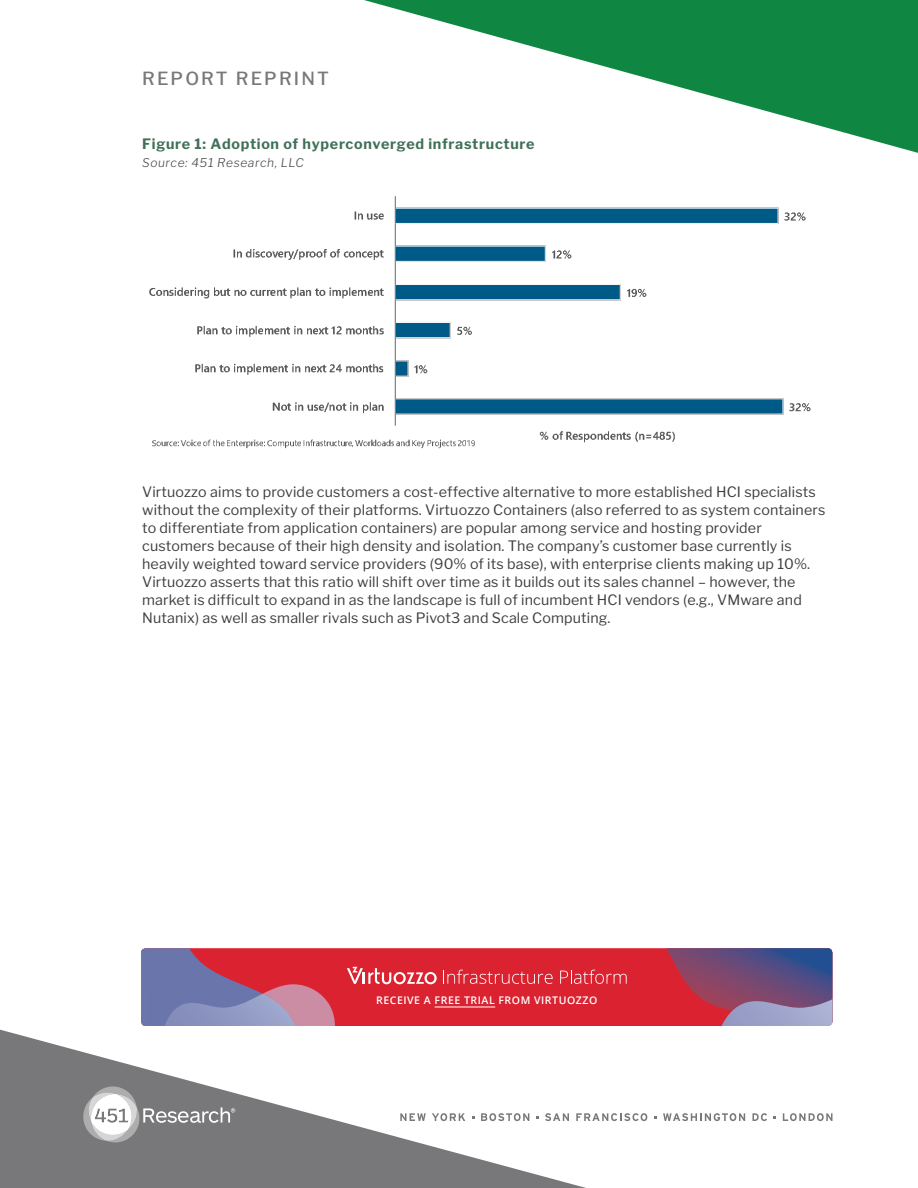
<style>
.page{position:relative;width:918px;height:1188px;background:#fff}
.page>*{position:absolute;margin:0;border:0;box-sizing:border-box;transform-origin:0 0}
.t1{font:500 18px "Libre Franklin";letter-spacing:.12em;color:#78787a}
.Myriad_Body{font:14.25px/18px "Libre Franklin";letter-spacing:.01em;color:#3e3e3f}
.Figures{font:700 14.25px "Libre Franklin";letter-spacing:.05em;color:#3f7058}
.Sources{font:italic 300 12px "Libre Franklin";letter-spacing:.05em;color:#4b4c4d}
.t2{font:600 10.5px "Open Sans";letter-spacing:.05em;color:#fff}
</style>
<div class="page">
<svg style="left:0;top:1029px;width:636px;height:159px"></svg>
<svg style="left:364px;top:0;width:554px;height:153px"></svg>
<svg style="left:82px;top:1086px;width:153px;height:56px"></svg>
<svg style="left:400px;top:1113px;width:26px;height:8px"></svg>
<svg style="left:432px;top:1113px;width:33px;height:8px"></svg>
<svg style="left:481px;top:1113px;width:48px;height:8px"></svg>
<svg style="left:545px;top:1113px;width:24px;height:8px"></svg>
<svg style="left:576px;top:1113px;width:71px;height:8px"></svg>
<svg style="left:663px;top:1113px;width:82px;height:8px"></svg>
<svg style="left:752px;top:1113px;width:15px;height:8px"></svg>
<svg style="left:783px;top:1113px;width:50px;height:8px"></svg>
<img style="left:149px;top:196px;width:662px;height:253px">
<div style="left:141px;top:948px;width:692px;height:78px;background:#db2230;border-radius:5px"></div>
<svg style="left:666px;top:948px;width:166px;height:78px"></svg>
<hr style="left:435px;top:1007px;width:60px;height:1px;background:#fff">
<svg style="left:141px;top:948px;width:296px;height:78px"></svg>
<svg style="left:443px;top:970px;width:110px;height:14px"></svg>
<svg style="left:560px;top:970px;width:67px;height:14px"></svg>
<p class="t1" style="left:142px;top:68px;width:188px">REPORT REPRINT</p>
<p class="Figures" style="left:142px;top:135px;width:394px">Figure 1: Adoption of hyperconverged infrastructure</p>
<p class="Sources" style="left:142px;top:155px;width:163px">Source: 451 Research, LLC</p>
<p class="Myriad_Body" style="left:142px;top:483px;width:685px">Virtuozzo aims to provide customers a cost-effective alternative to more established HCI specialists without the complexity of their platforms. Virtuozzo Containers (also referred to as system containers to differentiate from application containers) are popular among service and hosting provider customers because of their high density and isolation. The company’s customer base currently is heavily weighted toward service providers (90% of its base), with enterprise clients making up 10%.<br>Virtuozzo asserts that this ratio will shift over time as it builds out its sales channel – however, the market is difficult to expand in as the landscape is full of incumbent HCI vendors (e.g., VMware and Nutanix) as well as smaller rivals such as Pivot3 and Scale Computing.</p>
<p class="t2" style="left:376px;top:993px;width:223px">RECEIVE A FREE TRIAL FROM VIRTUOZZO</p>
</div>
